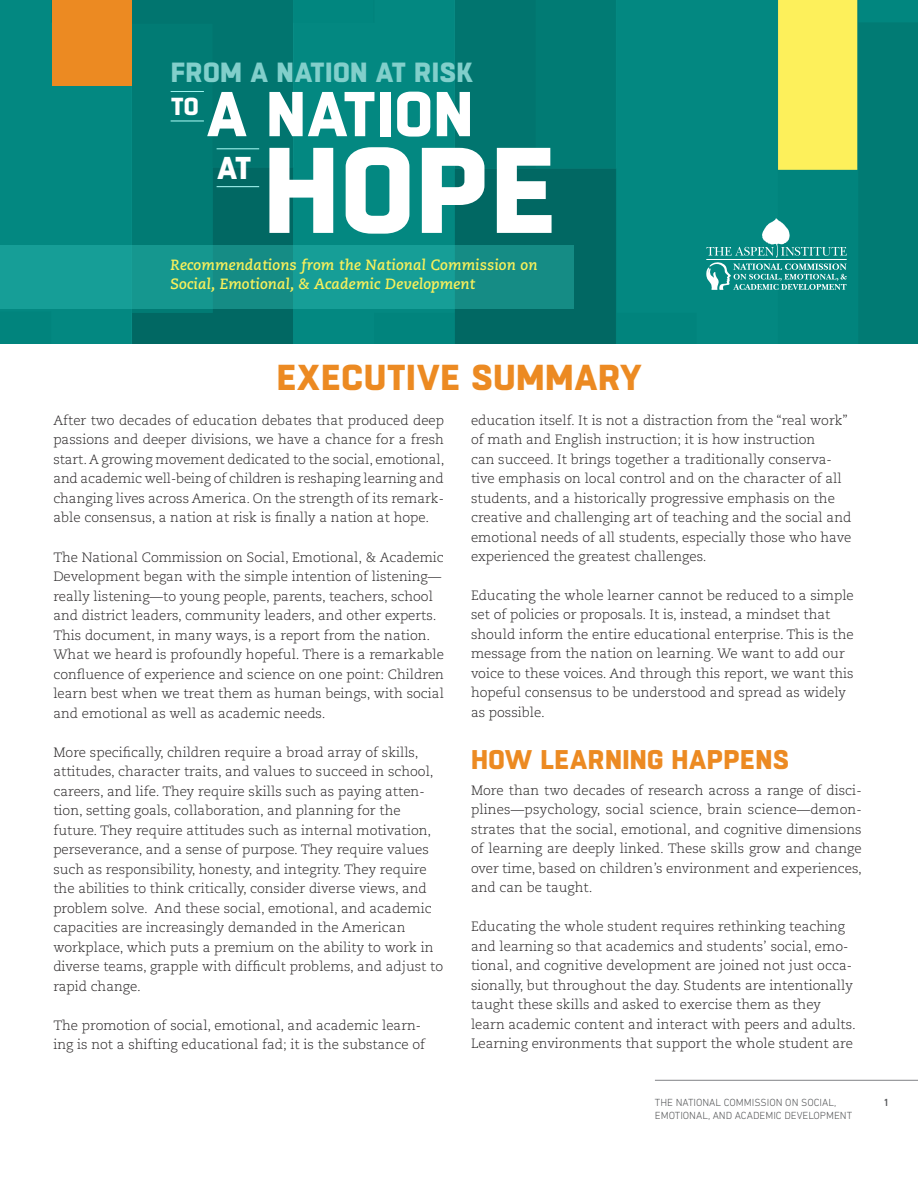
<style>
.page{position:relative;width:918px;height:1188px;background:#fff}
.page>*{position:absolute;margin:0;border:0;box-sizing:border-box;transform-origin:0 0}
.Header_1{font:800 121.35px "Boxed";color:#fff}
.Header_1-2{font:800 63.15px "Boxed";letter-spacing:.01em;color:#fff}
.First_graph_after_su{font:800 36px "Boxed";letter-spacing:.01em;color:#ec8a22}
.Header_1-3{font:800 31.5px "Boxed";color:#fff}
.Header_1-4{font:800 27.75px "Boxed";letter-spacing:.01em;color:#82cfcb}
.Header_1-5{font:800 27px "Boxed";letter-spacing:.01em;color:#ec8a22}
.Header_1-6{font:800 24.6px "Boxed";color:#fff}
.Header_1-7{font:italic 700 14.85px/19px "Caecilia LT Std";letter-spacing:.01em;color:#f8f05b}
.Body{font:300 13.5px/19.5px "Caecilia LT Std";color:#282526}
.First_graph_after_su-2{font:300 13.5px/19.5px "Caecilia LT Std";color:#282526;text-align:justify}
.t1{font:300 10.5px "DIN Next LT Pro";color:#57585a}
.t2{font:500 10.5px "DIN Next LT Pro";color:#57585a}
</style>
<div class="page">
<hr style="left:655px;top:1080px;width:263px;height:1px;background:#808285">
<img style="left:0;top:0;width:918px;height:343px">
<div style="left:0;top:246px;width:574px;height:63px;background:linear-gradient(to right,#169e96,#159089)"></div>
<hr style="left:171px;top:91px;width:33px;height:1px;background:#e6e6e6">
<hr style="left:171px;top:121px;width:33px;height:1px;background:#e6e6e6">
<hr style="left:217px;top:149px;width:42px;height:1px;background:#e6e6e6">
<hr style="left:217px;top:186px;width:42px;height:1px;background:#e6e6e6">
<svg style="left:706px;top:218px;width:141px;height:72px;background:#329d97"></svg>
<div style="left:53px;top:0;width:79px;height:86px;background:#ec8a22"></div>
<p class="Header_1-4" style="left:171px;top:53px;width:304px">FROM A NATION AT RISK</p>
<p class="Header_1-2" style="left:206px;top:70px;width:269px">A NATION</p>
<p class="Header_1-6" style="left:171px;top:90px;width:30px">TO</p>
<p class="Header_1-3" style="left:217px;top:147px;width:36px">AT</p>
<p class="Header_1" style="left:263px;top:107px;width:296px">HOPE</p>
<p class="Header_1-7" style="left:171px;top:256px;width:368px">Recommendations from the National Commission on<br>Social, Emotional, &amp; Academic Development</p>
<p class="First_graph_after_su" style="left:277px;top:352px;width:367px">EXECUTIVE SUMMARY</p>
<p class="First_graph_after_su-2" style="left:53px;top:410px;width:393px">After two decades of education debates that produced deep passions and deeper divisions, we have a chance for a fresh start. A growing movement dedicated to the social, emotional, and academic well-being of children is reshaping learning and changing lives across America. On the strength of its remark&shy;able consensus, a nation at risk is finally a nation at hope.</p>
<p class="Body" style="left:53px;top:548px;width:392px">The National Commission on Social, Emotional, &amp; Academic Development began with the simple intention of listening— really listening—to young people, parents, teachers, school and district leaders, community leaders, and other experts.<br>This document, in many ways, is a report from the nation.<br>What we heard is profoundly hopeful. There is a remarkable confluence of experience and science on one point: Children learn best when we treat them as human beings, with social and emotional as well as academic needs.</p>
<p class="Body" style="left:53px;top:743px;width:391px">More specifically, children require a broad array of skills, attitudes, character traits, and values to succeed in school, careers, and life. They require skills such as paying atten&shy;tion, setting goals, collaboration, and planning for the future. They require attitudes such as internal motivation, perseverance, and a sense of purpose. They require values such as responsibility, honesty, and integrity. They require the abilities to think critically, consider diverse views, and problem solve. And these social, emotional, and academic capacities are increasingly demanded in the American workplace, which puts a premium on the ability to work in diverse teams, grapple with difficult problems, and adjust to rapid change.</p>
<p class="Body" style="left:53px;top:1016px;width:373px">The promotion of social, emotional, and academic learn&shy;ing is not a shifting educational fad; it is the substance of</p>
<p class="Body" style="left:471px;top:410px;width:382px">education itself. It is not a distraction from the “real work” of math and English instruction; it is how instruction<br>can succeed. It brings together a traditionally conserva&shy;tive emphasis on local control and on the character of all students, and a historically progressive emphasis on the creative and challenging art of teaching and the social and emotional needs of all students, especially those who have experienced the greatest challenges.</p>
<p class="Body" style="left:471px;top:586px;width:384px">Educating the whole learner cannot be reduced to a simple set of policies or proposals. It is, instead, a mindset that should inform the entire educational enterprise. This is the message from the nation on learning. We want to add our voice to these voices. And through this report, we want this hopeful consensus to be understood and spread as widely as possible.</p>
<p class="Header_1-5" style="left:471px;top:740px;width:320px">HOW LEARNING HAPPENS</p>
<p class="First_graph_after_su-2" style="left:471px;top:781px;width:393px">More than two decades of research across a range of disci&shy;plines—psychology, social science, brain science—demon&shy;strates that the social, emotional, and cognitive dimensions of learning are deeply linked. These skills grow and change over time, based on children’s environment and experiences, and can be taught.</p>
<p class="Body" style="left:471px;top:917px;width:386px">Educating the whole student requires rethinking teaching and learning so that academics and students’ social, emo&shy;tional, and cognitive development are joined not just occa&shy;sionally, but throughout the day. Students are intentionally taught these skills and asked to exercise them as they learn academic content and interact with peers and adults.<br>Learning environments that support the whole student are</p>
<p class="t1" style="left:655px;top:1096px;width:183px">THE NATIONAL COMMISSION ON SOCIAL,</p>
<p class="t2" style="left:883px;top:1096px;width:7px">1</p>
<p class="t1" style="left:655px;top:1109px;width:199px">EMOTIONAL, AND ACADEMIC DEVELOPMENT</p>
</div>
